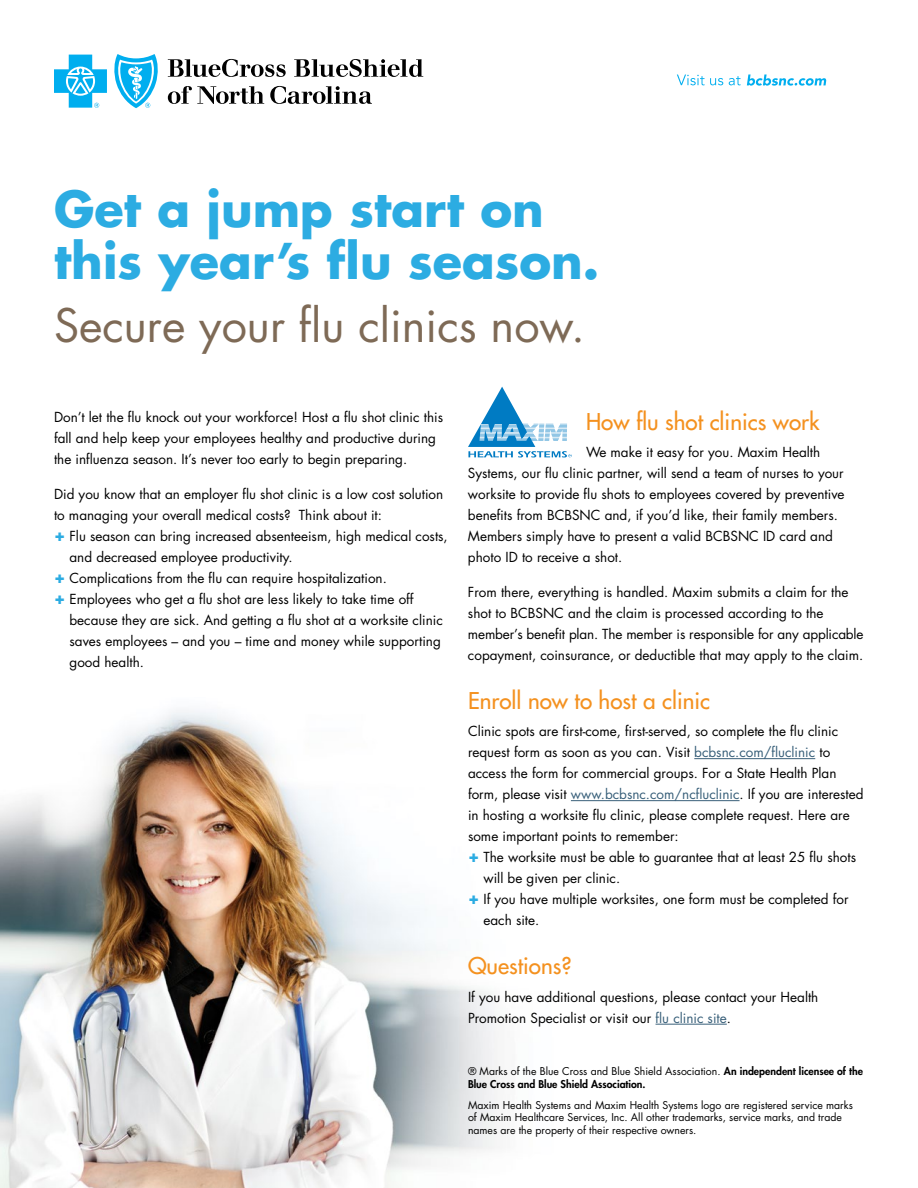
<style>
.page{position:relative;width:918px;height:1188px;background:#fff}
.page>*{position:absolute;margin:0;border:0;box-sizing:border-box;transform-origin:0 0}
.t1{font:700 48px/51.6px "Futura Std";color:#2cace2}
.t2{font:45px "Futura Std";color:#7e6a56}
.t3{font:500 22.5px "Futura Std";color:#f4911f}
.t4{font:13.5px/21px "Futura Std";color:#000}
.t5{font:10.5px/12.6px "Futura Std";color:#000}
.t6{font:800 10.5px/12.6px "Futura Std";color:#000}
.s1{font-weight:700;font-size:16.5px;color:#2cace2}
.s2{color:#39607a}
.s3{font-weight:400}
</style>
<div class="page">
<img style="left:0;top:710px;width:611px;height:478px">
<svg style="left:168px;top:59px;width:118px;height:18px"></svg>
<svg style="left:294px;top:59px;width:129px;height:18px"></svg>
<svg style="left:168px;top:86px;width:96px;height:18px"></svg>
<svg style="left:270px;top:86px;width:102px;height:18px"></svg>
<svg style="left:114px;top:54px;width:44px;height:54px"></svg>
<svg style="left:54px;top:55px;width:53px;height:53px"></svg>
<svg style="left:747px;top:74px;width:79px;height:12px"></svg>
<svg style="left:677px;top:75px;width:64px;height:10px"></svg>
<hr style="left:694px;top:758px;width:121px;height:1px;background:#39607a">
<hr style="left:571px;top:800px;width:169px;height:1px;background:#39607a">
<hr style="left:656px;top:1024px;width:71px;height:1px;background:#39607a">
<svg style="left:468px;top:387px;width:104px;height:70px"></svg>
<h1 class="t1" style="left:54px;top:183px;width:547px">Get a jump start on this year’s flu season.</h1>
<h2 class="t2" style="left:54px;top:297px;width:532px">Secure your flu clinics now.</h2>
<p class="t4" style="left:54px;top:407px;width:391px">Don’t let the flu knock out your workforce! Host a flu shot clinic this fall and help keep your employees healthy and productive during the influenza season. It’s never too early to begin preparing.</p>
<p class="t4" style="left:54px;top:483px;width:391px">Did you know that an employer flu shot clinic is a low cost solution</p>
<p class="t4" style="left:54px;top:504px;width:330px">to managing your overall medical costs? Think about it:</p>
<p class="t4" style="left:54px;top:525px;width:395px"><span class="s1">+</span> Flu season can bring increased absenteeism, high medical costs,</p>
<p class="t4" style="left:70px;top:546px;width:225px">and decreased employee productivity.</p>
<p class="t4" style="left:54px;top:567px;width:334px"><span class="s1">+</span> Complications from the flu can require hospitalization.</p>
<p class="t4" style="left:54px;top:588px;width:361px"><span class="s1">+</span> Employees who get a flu shot are less likely to take time off</p>
<p class="t4" style="left:70px;top:609px;width:375px">because they are sick. And getting a flu shot at a worksite clinic</p>
<p class="t4" style="left:70px;top:630px;width:373px">saves employees – and you – time and money while supporting</p>
<p class="t4" style="left:70px;top:651px;width:76px">good health.</p>
<h3 class="t3" style="left:586px;top:407px;width:235px">How flu shot clinics work</h3>
<p class="t4" style="left:468px;top:442px;width:378px;text-indent:118px">We make it easy for you. Maxim Health Systems, our flu clinic partner, will send a team of nurses to your worksite to provide flu shots to employees covered by preventive benefits from BCBSNC and, if you’d like, their family members.<br>Members simply have to present a valid BCBSNC ID card and photo ID to receive a shot.</p>
<p class="t4" style="left:468px;top:582px;width:397px">From there, everything is handled. Maxim submits a claim for the shot to BCBSNC and the claim is processed according to the member’s benefit plan. The member is responsible for any applicable copayment, coinsurance, or deductible that may apply to the claim.</p>
<h3 class="t3" style="left:468px;top:686px;width:244px">Enroll now to host a clinic</h3>
<p class="t4" style="left:468px;top:721px;width:372px">Clinic spots are first-come, first-served, so complete the flu clinic</p>
<p class="t4" style="left:468px;top:742px;width:364px">request form as soon as you can. Visit <span class="s2">bcbsnc.com/fluclinic</span> to</p>
<p class="t4" style="left:468px;top:763px;width:370px">access the form for commercial groups. For a State Health Plan</p>
<p class="t4" style="left:468px;top:784px;width:397px">form, please visit <span class="s2">www.bcbsnc.com/ncfluclinic</span>. If you are interested</p>
<p class="t4" style="left:468px;top:805px;width:383px">in hosting a worksite flu clinic, please complete request. Here are</p>
<p class="t4" style="left:468px;top:826px;width:212px">some important points to remember:</p>
<p class="t4" style="left:468px;top:847px;width:390px"><span class="s1">+</span> The worksite must be able to guarantee that at least 25 flu shots</p>
<p class="t4" style="left:484px;top:868px;width:138px">will be given per clinic.</p>
<p class="t4" style="left:468px;top:889px;width:382px"><span class="s1">+</span> If you have multiple worksites, one form must be completed for</p>
<p class="t4" style="left:484px;top:910px;width:57px">each site.</p>
<h3 class="t3" style="left:468px;top:952px;width:105px">Questions?</h3>
<p class="t4" style="left:468px;top:986px;width:352px">If you have additional questions, please contact your Health<br>Promotion Specialist or visit our <span class="s2">flu clinic site</span>.</p>
<p class="t6" style="left:468px;top:1065px;width:397px"><span class="s3">® Marks of the Blue Cross and Blue Shield Association.</span> An independent licensee of the<br>Blue Cross and Blue Shield Association.</p>
<p class="t5" style="left:468px;top:1099px;width:386px">Maxim Health Systems and Maxim Health Systems logo are registered service marks of Maxim Healthcare Services, Inc. All other trademarks, service marks, and trade names are the property of their respective owners.</p>
</div>
